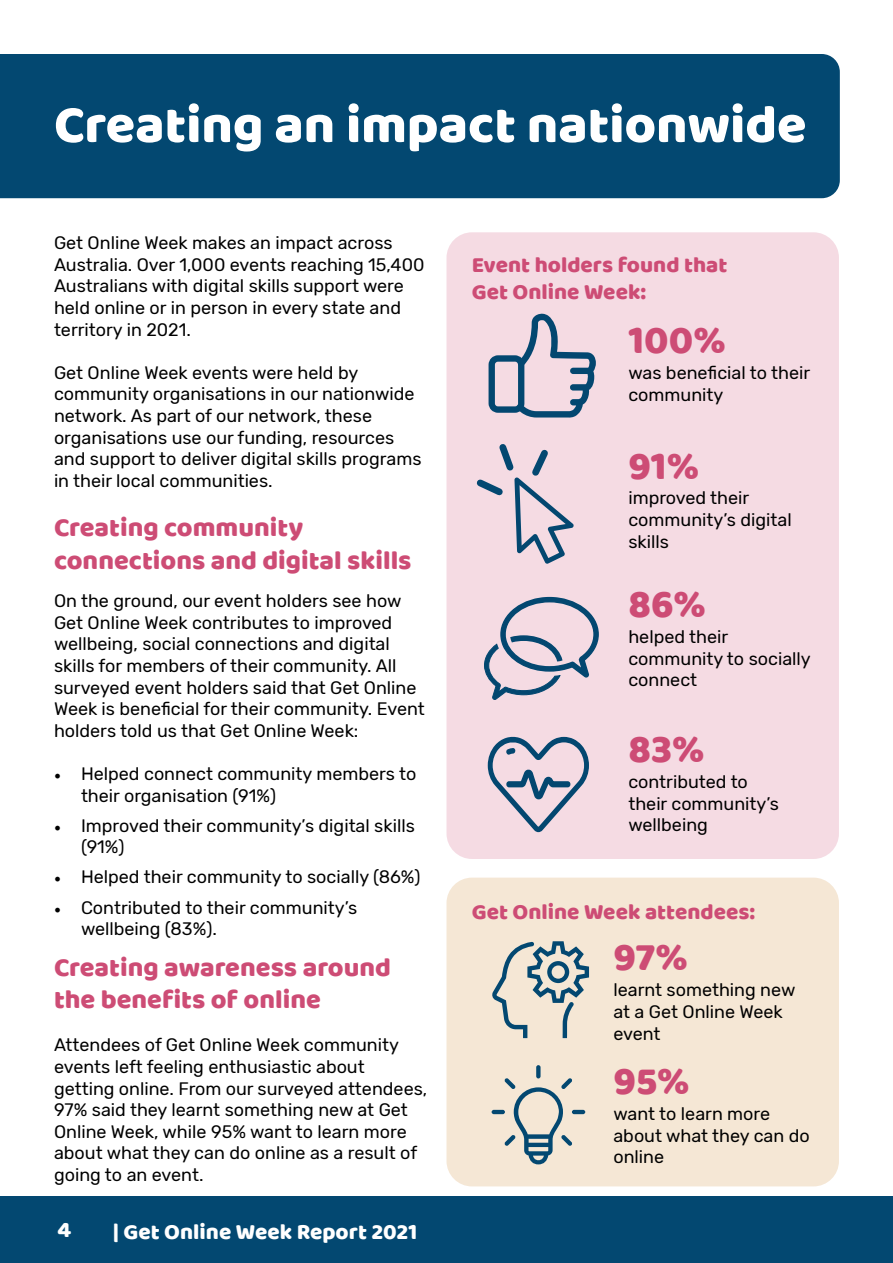
<style>
.page{position:relative;width:893px;height:1263px;background:#fff}
.page>*{position:absolute;margin:0;border:0;box-sizing:border-box;transform-origin:0 0}
.t1{font:54px "Baloo";color:#fff}
.t2{font:40.5px "Baloo";color:#cd4c75}
.t3{font:27px/32.4px "Baloo";color:#cd4c75}
.t4{font:22.5px/27px "Baloo";color:#cd4c75}
.t5{font:22.5px "Baloo";color:#fff}
.t6{font:18px/21.6px "Rubik";color:#000}
.s1{font-family:"Minion Pro"}
</style>
<div class="page">
<div style="left:0;top:1196px;width:893px;height:67px;background:#034871"></div>
<div style="left:0;top:54px;width:840px;height:144px;background:#034871"></div>
<div style="left:446px;top:232px;width:393px;height:627px;background:#f5dbe3;border-radius:26px"></div>
<div style="left:446px;top:878px;width:393px;height:308px;background:#f5e7d5;border-radius:26px"></div>
<svg style="left:489px;top:314px;width:107px;height:104px"></svg>
<svg style="left:484px;top:597px;width:115px;height:103px"></svg>
<svg style="left:488px;top:737px;width:101px;height:95px"></svg>
<svg style="left:492px;top:941px;width:97px;height:97px"></svg>
<hr style="left:572px;top:1110px;width:13px;height:4px;background:#034871;border-radius:2px">
<div style="left:536px;top:1065px;width:5px;height:13px;background:#034871;border-radius:2px"></div>
<hr style="left:492px;top:1110px;width:13px;height:4px;background:#034871;border-radius:2px">
<svg style="left:504px;top:1078px;width:68px;height:86px"></svg>
<svg style="left:476px;top:444px;width:98px;height:120px"></svg>
<h2 class="t1" style="left:54px;top:92px;width:754px">Creating an impact nationwide</h2>
<p class="t6" style="left:54px;top:233px;width:372px">Get Online Week makes an impact across Australia. Over 1,000 events reaching 15,400<br>Australians with digital skills support were held online or in person in every state and territory in 2021.</p>
<p class="t6" style="left:54px;top:362px;width:369px">Get Online Week events were held by community organisations in our nationwide network. As part of our network, these organisations use our funding, resources and support to deliver digital skills programs in their local communities.</p>
<h3 class="t3" style="left:54px;top:511px;width:359px">Creating community connections and digital skills</h3>
<p class="t6" style="left:54px;top:591px;width:372px">On the ground, our event holders see how Get Online Week contributes to improved wellbeing, social connections and digital skills for members of their community. All surveyed event holders said that Get Online Week is beneficial for their community. Event holders told us that Get Online Week:</p>
<p class="t6" style="left:81px;top:763px;width:337px;text-indent:-27px"><span class="s1">•</span> Helped connect community members to their organisation (91%)</p>
<p class="t6" style="left:81px;top:815px;width:335px;text-indent:-27px"><span class="s1">•</span> Improved their community’s digital skills (91%)</p>
<p class="t6" style="left:54px;top:867px;width:368px"><span class="s1">•</span> Helped their community to socially (86%)</p>
<p class="t6" style="left:81px;top:897px;width:278px;text-indent:-27px"><span class="s1">•</span> Contributed to their community’s wellbeing (83%).</p>
<h3 class="t3" style="left:54px;top:950px;width:339px">Creating awareness around the benefits of online</h3>
<p class="t6" style="left:54px;top:1035px;width:375px">Attendees of Get Online Week community events left feeling enthusiastic about getting online. From our surveyed attendees, 97% said they learnt something new at Get Online Week, while 95% want to learn more about what they can do online as a result of going to an event.</p>
<p class="t5" style="left:57px;top:1216px;width:15px">4</p>
<p class="t5" style="left:113px;top:1218px;width:306px">| Get Online Week Report 2021</p>
<h3 class="t4" style="left:472px;top:251px;width:257px">Event holders found that<br>Get Online Week:</h3>
<p class="t2" style="left:628px;top:316px;width:99px">100%</p>
<p class="t6" style="left:628px;top:363px;width:183px">was beneficial to their community</p>
<p class="t2" style="left:628px;top:441px;width:72px">91%</p>
<p class="t6" style="left:628px;top:488px;width:122px">improved their</p>
<p class="t6" style="left:628px;top:531px;width:42px">skills</p>
<p class="t6" style="left:628px;top:509px;width:165px">community’s digital</p>
<p class="t2" style="left:628px;top:580px;width:79px">86%</p>
<p class="t6" style="left:628px;top:626px;width:101px">helped their</p>
<p class="t6" style="left:628px;top:670px;width:70px">connect</p>
<p class="t6" style="left:628px;top:648px;width:184px">community to socially</p>
<p class="t2" style="left:628px;top:724px;width:78px">83%</p>
<p class="t6" style="left:628px;top:771px;width:152px">contributed to their community’s wellbeing</p>
<h3 class="t4" style="left:472px;top:897px;width:285px">Get Online Week attendees:</h3>
<p class="t2" style="left:613px;top:933px;width:76px">97%</p>
<p class="t6" style="left:613px;top:980px;width:183px">learnt something new</p>
<p class="t6" style="left:613px;top:1023px;width:49px">event</p>
<p class="t6" style="left:613px;top:1001px;width:171px">at a Get Online Week</p>
<p class="t2" style="left:613px;top:1056px;width:78px">95%</p>
<p class="t6" style="left:613px;top:1103px;width:158px">want to learn more</p>
<p class="t6" style="left:613px;top:1146px;width:52px">online</p>
<p class="t6" style="left:613px;top:1125px;width:198px">about what they can do</p>
</div>
